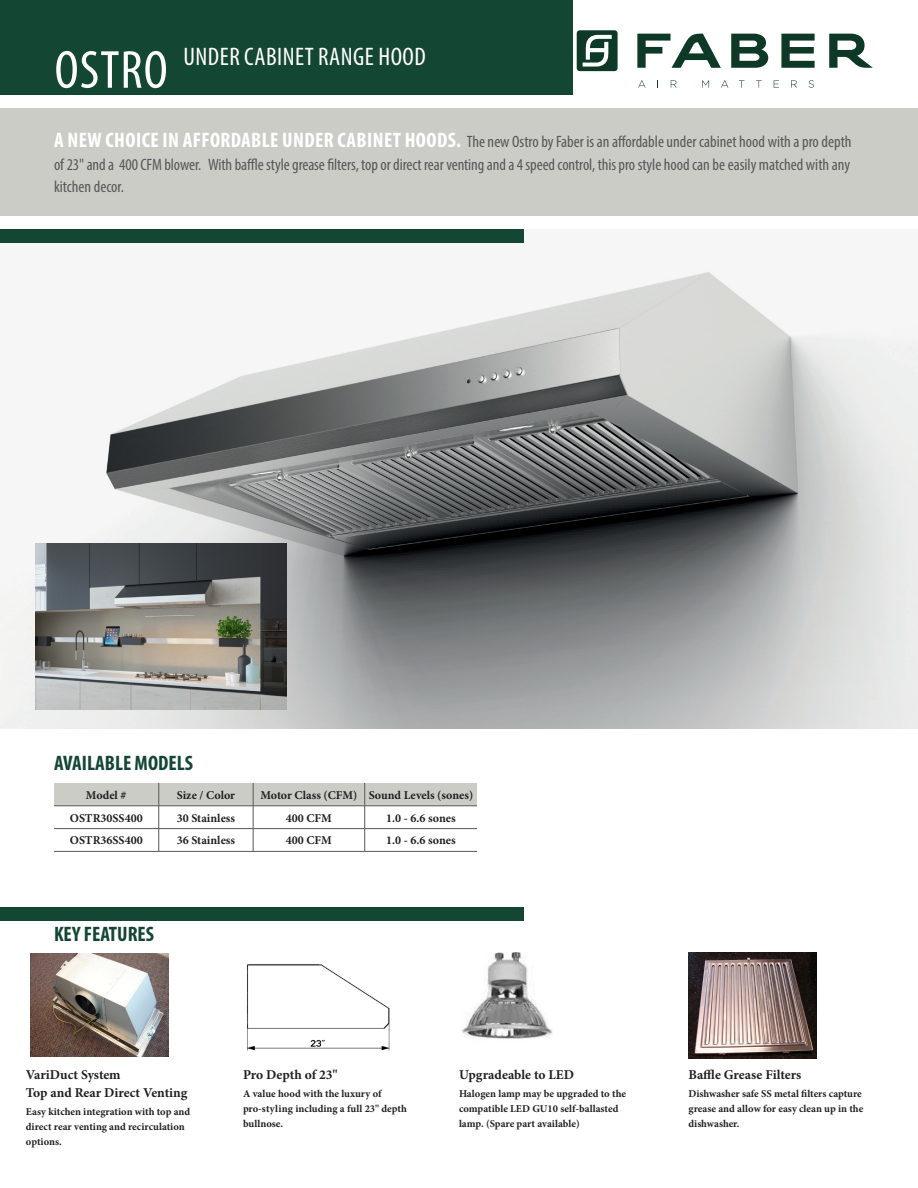
<style>
.page{position:relative;width:918px;height:1188px;background:#fff}
.page>*{position:absolute;margin:0;border:0;box-sizing:border-box;transform-origin:0 0}
.t1{font:condensed 25.5px "Myriad Pro";letter-spacing:.02em;color:#fff}
.t2{font:700 condensed 21px "Myriad Pro";color:#144634}
.t3{font:condensed 16.5px/22.5px "Myriad Pro";color:#575757;text-align:justify}
.t4{font:700 13.5px "Minion Pro";letter-spacing:-.005em;color:#231f20}
.t5{font:700 12px "Minion Pro";color:#231f20}
.t6{font:700 10.5px/15px "Minion Pro";color:#231f20}
.s1{font-size:54px}
.s2{font-weight:700;font-size:21px;color:#fff}
</style>
<div class="page">
<img style="left:0;top:270px;width:918px;height:459px">
<img style="left:688px;top:953px;width:129px;height:105px">
<img style="left:246px;top:964px;width:144px;height:87px">
<div style="left:0;top:908px;width:524px;height:13px;background:#144634"></div>
<img style="left:462px;top:953px;width:91px;height:86px">
<img style="left:30px;top:953px;width:138px;height:103px">
<div style="left:0;top:0;width:572px;height:94px;background:#144634"></div>
<div style="left:0;top:230px;width:524px;height:13px;background:#144634"></div>
<div style="left:0;top:108px;width:918px;height:108px;background:#ccccc7"></div>
<svg style="left:54px;top:783px;width:423px;height:68px"></svg>
<hr style="left:54px;top:851px;width:105px;height:1px;background:#575757">
<hr style="left:159px;top:851px;width:94px;height:1px;background:#575757">
<hr style="left:253px;top:851px;width:112px;height:1px;background:#575757">
<hr style="left:365px;top:851px;width:112px;height:1px;background:#575757">
<div style="left:577px;top:30px;width:41px;height:41px;background:#0d3926;border-radius:3px"></div>
<svg style="left:731px;top:34px;width:37px;height:34px"></svg>
<svg style="left:781px;top:34px;width:34px;height:34px"></svg>
<svg style="left:829px;top:34px;width:44px;height:34px"></svg>
<svg style="left:637px;top:34px;width:84px;height:34px"></svg>
<svg style="left:638px;top:80px;width:8px;height:8px"></svg>
<svg style="left:671px;top:80px;width:6px;height:8px"></svg>
<svg style="left:702px;top:80px;width:7px;height:8px"></svg>
<svg style="left:721px;top:80px;width:7px;height:8px"></svg>
<svg style="left:739px;top:80px;width:5px;height:8px"></svg>
<svg style="left:756px;top:80px;width:6px;height:8px"></svg>
<svg style="left:774px;top:80px;width:5px;height:8px"></svg>
<svg style="left:791px;top:80px;width:6px;height:8px"></svg>
<svg style="left:809px;top:80px;width:5px;height:8px"></svg>
<svg style="left:583px;top:35px;width:29px;height:32px"></svg>
<img style="left:36px;top:543px;width:250px;height:167px">
<p class="t1" style="left:55px;top:41px;width:373px"><span class="s1">OSTRO</span> UNDER CABINET RANGE HOOD</p>
<p class="t3" style="left:54px;top:130px;width:799px"><span class="s2">A NEW CHOICE IN AFFORDABLE UNDER CABINET HOODS.</span> The new Ostro by Faber is an affordable under cabinet hood with a pro depth of 23" and a 400 CFM blower. With baffle style grease filters, top or direct rear venting and a 4 speed control, this pro style hood can be easily matched with any kitchen decor.</p>
<p class="t2" style="left:54px;top:749px;width:140px">AVAILABLE MODELS</p>
<p class="t5" style="left:86px;top:786px;width:42px">Model #</p>
<p class="t5" style="left:177px;top:786px;width:60px">Size / Color</p>
<p class="t5" style="left:260px;top:786px;width:99px">Motor Class (CFM)</p>
<p class="t5" style="left:369px;top:786px;width:106px">Sound Levels (sones)</p>
<p class="t5" style="left:70px;top:809px;width:74px">OSTR30SS400</p>
<p class="t5" style="left:177px;top:809px;width:60px">30 Stainless</p>
<p class="t5" style="left:286px;top:809px;width:48px">400 CFM</p>
<p class="t5" style="left:386px;top:809px;width:71px">1.0 - 6.6 sones</p>
<p class="t5" style="left:70px;top:832px;width:74px">OSTR36SS400</p>
<p class="t5" style="left:177px;top:832px;width:60px">36 Stainless</p>
<p class="t5" style="left:286px;top:832px;width:48px">400 CFM</p>
<p class="t5" style="left:386px;top:832px;width:71px">1.0 - 6.6 sones</p>
<p class="t2" style="left:54px;top:921px;width:102px">KEY FEATURES</p>
<p class="t4" style="left:26px;top:1065px;width:96px">VariDuct System</p>
<p class="t4" style="left:26px;top:1083px;width:163px">Top and Rear Direct Venting</p>
<p class="t6" style="left:26px;top:1104px;width:166px">Easy kitchen integration with top and direct rear venting and recirculation options.</p>
<p class="t4" style="left:243px;top:1065px;width:96px">Pro Depth of 23"</p>
<p class="t6" style="left:243px;top:1086px;width:165px">A value hood with the luxury of pro-styling including a full 23" depth bullnose.</p>
<p class="t4" style="left:459px;top:1065px;width:117px">Upgradeable to LED</p>
<p class="t6" style="left:459px;top:1086px;width:169px">Halogen lamp may be upgraded to the compatible LED GU10 self-ballasted lamp. (Spare part available)</p>
<p class="t4" style="left:688px;top:1065px;width:114px">Baffle Grease Filters</p>
<p class="t6" style="left:688px;top:1086px;width:176px">Dishwasher safe SS metal filters capture grease and allow for easy clean up in the dishwasher.</p>
</div>
